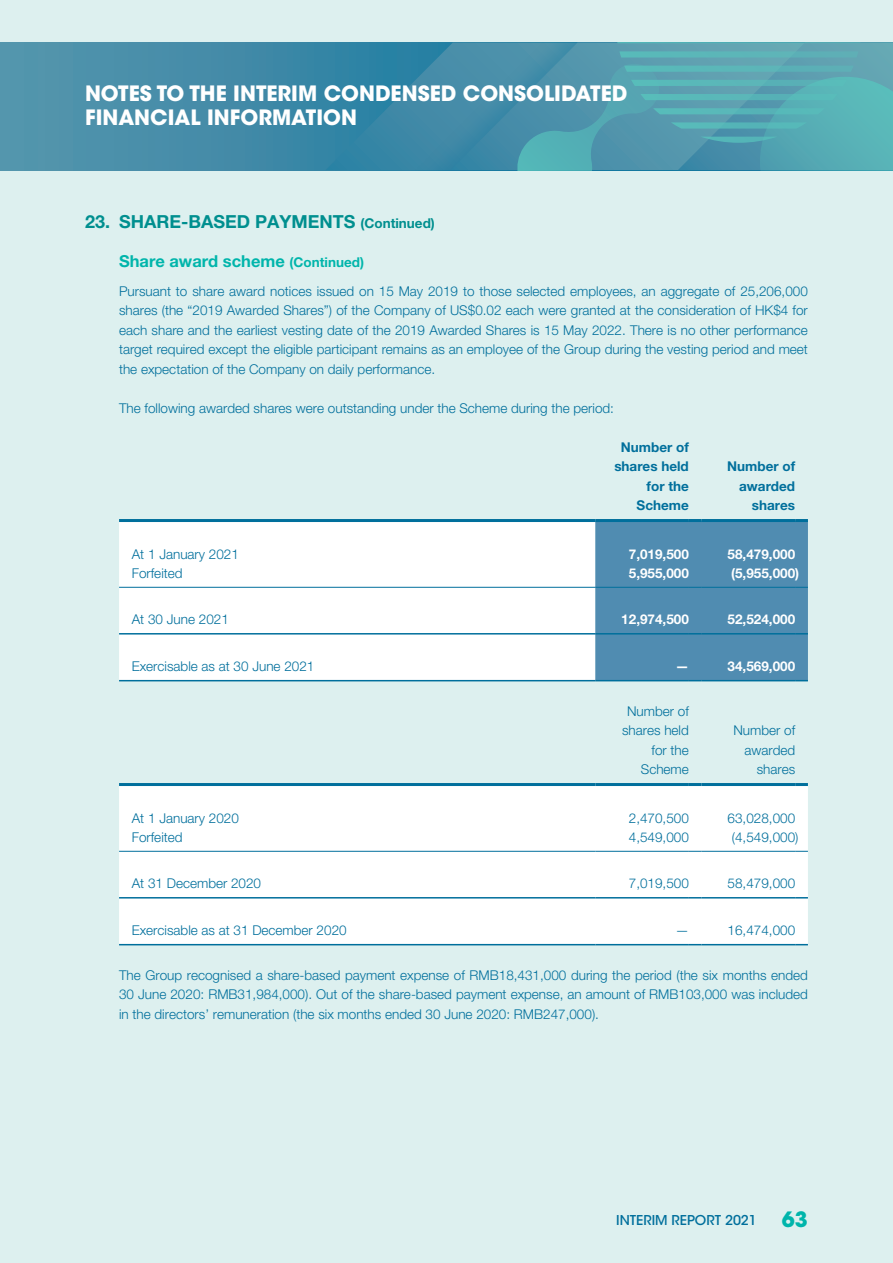
<style>
.page{position:relative;width:893px;height:1263px;background:#ddf0ef}
.page>*{position:absolute;margin:0;border:0;box-sizing:border-box;transform-origin:0 0}
.t1{font:700 21px/24px "ITC Avant Garde Std";color:#fff}
.t2{font:700 18px "Helvetica Neue LT Std";color:#008f8f}
.t3{font:700 16.5px "Helvetica Neue LT Std";color:#00b5ab}
.t4{font:300 13.5px/19.5px "Helvetica Neue LT Std";color:#006f9c;text-align:justify}
.t5{font:700 13.5px "Helvetica Neue LT Std";color:#fff}
.t6{font:700 13.5px/19.5px "Helvetica Neue LT Std";color:#006f9c;text-align:right}
.t7{font:500 13.5px "ITC Avant Garde Std";color:#006f9c}
.s1{font-size:13.5px}
.s2{font-weight:700;font-size:21px;color:#00b5ab}
</style>
<div class="page">
<div style="left:15px;top:43px;width:878px;height:127px;background:#006f9c;opacity:.3"></div>
<svg style="left:450px;top:43px;width:64px;height:127px;background:#438ba8"></svg>
<svg style="left:514px;top:43px;width:379px;height:127px;background:#55a3b1"></svg>
<div style="left:119px;top:522px;width:476px;height:158px;background:#fff"></div>
<hr style="left:119px;top:587px;width:476px;height:1px;background:#006f9c">
<hr style="left:119px;top:633px;width:476px;height:1px;background:#006f9c">
<hr style="left:119px;top:680px;width:476px;height:1px;background:#006f9c">
<hr style="left:119px;top:519px;width:476px;height:3px;background:#006f9c">
<div style="left:595px;top:519px;width:213px;height:162px;background:#508cb1"></div>
<div style="left:119px;top:786px;width:689px;height:158px;background:#fff"></div>
<hr style="left:119px;top:851px;width:476px;height:1px;background:#006f9c">
<hr style="left:595px;top:851px;width:94px;height:1px;background:#006f9c">
<svg style="left:689px;top:851px;width:13px;height:1px"></svg>
<hr style="left:702px;top:851px;width:93px;height:1px;background:#006f9c">
<svg style="left:795px;top:851px;width:13px;height:1px"></svg>
<hr style="left:119px;top:897px;width:476px;height:1px;background:#006f9c">
<hr style="left:595px;top:897px;width:94px;height:1px;background:#006f9c">
<svg style="left:689px;top:897px;width:13px;height:1px"></svg>
<hr style="left:702px;top:897px;width:93px;height:1px;background:#006f9c">
<svg style="left:795px;top:897px;width:13px;height:1px"></svg>
<hr style="left:119px;top:944px;width:476px;height:1px;background:#006f9c">
<hr style="left:595px;top:944px;width:94px;height:1px;background:#006f9c">
<svg style="left:689px;top:944px;width:13px;height:1px"></svg>
<hr style="left:702px;top:944px;width:93px;height:1px;background:#006f9c">
<svg style="left:795px;top:944px;width:13px;height:1px"></svg>
<hr style="left:119px;top:783px;width:476px;height:3px;background:#006f9c">
<hr style="left:595px;top:783px;width:94px;height:3px;background:#006f9c">
<svg style="left:689px;top:783px;width:13px;height:3px"></svg>
<hr style="left:702px;top:783px;width:93px;height:3px;background:#006f9c">
<svg style="left:795px;top:783px;width:13px;height:3px"></svg>
<h1 class="t1" style="left:85px;top:81px;width:544px">NOTES TO THE INTERIM CONDENSED CONSOLIDATED<br>FINANCIAL INFORMATION</h1>
<h2 class="t2" style="left:85px;top:210px;width:351px">23. SHARE-BASED PAYMENTS <span class="s1">(Continued)</span></h2>
<p class="t3" style="left:119px;top:250px;width:246px">Share award scheme <span class="s1">(Continued)</span></p>
<p class="t4" style="left:119px;top:281px;width:690px">Pursuant to share award notices issued on 15 May 2019 to those selected employees, an aggregate of 25,206,000 shares (the “2019 Awarded Shares”) of the Company of US$0.02 each were granted at the consideration of HK$4 for each share and the earliest vesting date of the 2019 Awarded Shares is 15 May 2022. There is no other performance target required except the eligible participant remains as an employee of the Group during the vesting period and meet the expectation of the Company on daily performance.</p>
<p class="t4" style="left:119px;top:398px;width:496px">The following awarded shares were outstanding under the Scheme during the period:</p>
<p class="t6" style="left:614px;top:437px;width:76px">Number of shares held for the<br>Scheme</p>
<p class="t6" style="left:727px;top:456px;width:69px">Number of awarded shares</p>
<p class="t4" style="left:132px;top:544px;width:109px">At 1 January 2021</p>
<p class="t5" style="left:629px;top:545px;width:62px">7,019,500</p>
<p class="t5" style="left:728px;top:545px;width:69px">58,479,000</p>
<p class="t4" style="left:132px;top:563px;width:52px">Forfeited</p>
<p class="t5" style="left:629px;top:565px;width:62px">5,955,000</p>
<p class="t5" style="left:731px;top:565px;width:70px">(5,955,000)</p>
<p class="t4" style="left:132px;top:609px;width:99px">At 30 June 2021</p>
<p class="t5" style="left:621px;top:611px;width:69px">12,974,500</p>
<p class="t5" style="left:728px;top:611px;width:69px">52,524,000</p>
<p class="t4" style="left:132px;top:656px;width:184px">Exercisable as at 30 June 2021</p>
<p class="t5" style="left:675px;top:658px;width:15px">—</p>
<p class="t5" style="left:728px;top:658px;width:69px">34,569,000</p>
<p class="t4" style="left:622px;top:701px;width:68px;text-align:right">Number of shares held for the<br>Scheme</p>
<p class="t4" style="left:733px;top:720px;width:63px;text-align:right">Number of awarded shares</p>
<p class="t4" style="left:132px;top:808px;width:109px">At 1 January 2020</p>
<p class="t4" style="left:629px;top:808px;width:62px">2,470,500</p>
<p class="t4" style="left:728px;top:808px;width:69px">63,028,000</p>
<p class="t4" style="left:132px;top:827px;width:52px">Forfeited</p>
<p class="t4" style="left:629px;top:827px;width:62px">4,549,000</p>
<p class="t4" style="left:732px;top:827px;width:68px">(4,549,000)</p>
<p class="t4" style="left:132px;top:873px;width:131px">At 31 December 2020</p>
<p class="t4" style="left:629px;top:873px;width:62px">7,019,500</p>
<p class="t4" style="left:728px;top:873px;width:69px">58,479,000</p>
<p class="t4" style="left:132px;top:920px;width:216px">Exercisable as at 31 December 2020</p>
<p class="t4" style="left:675px;top:920px;width:15px">—</p>
<p class="t4" style="left:728px;top:920px;width:69px">16,474,000</p>
<p class="t4" style="left:119px;top:965px;width:690px">The Group recognised a share-based payment expense of RMB18,431,000 during the period (the six months ended 30 June 2020: RMB31,984,000). Out of the share-based payment expense, an amount of RMB103,000 was included in the directors’ remuneration (the six months ended 30 June 2020: RMB247,000).</p>
<p class="t7" style="left:616px;top:1211px;width:193px">INTERIM REPORT 2021 <span class="s2">63</span></p>
</div>
